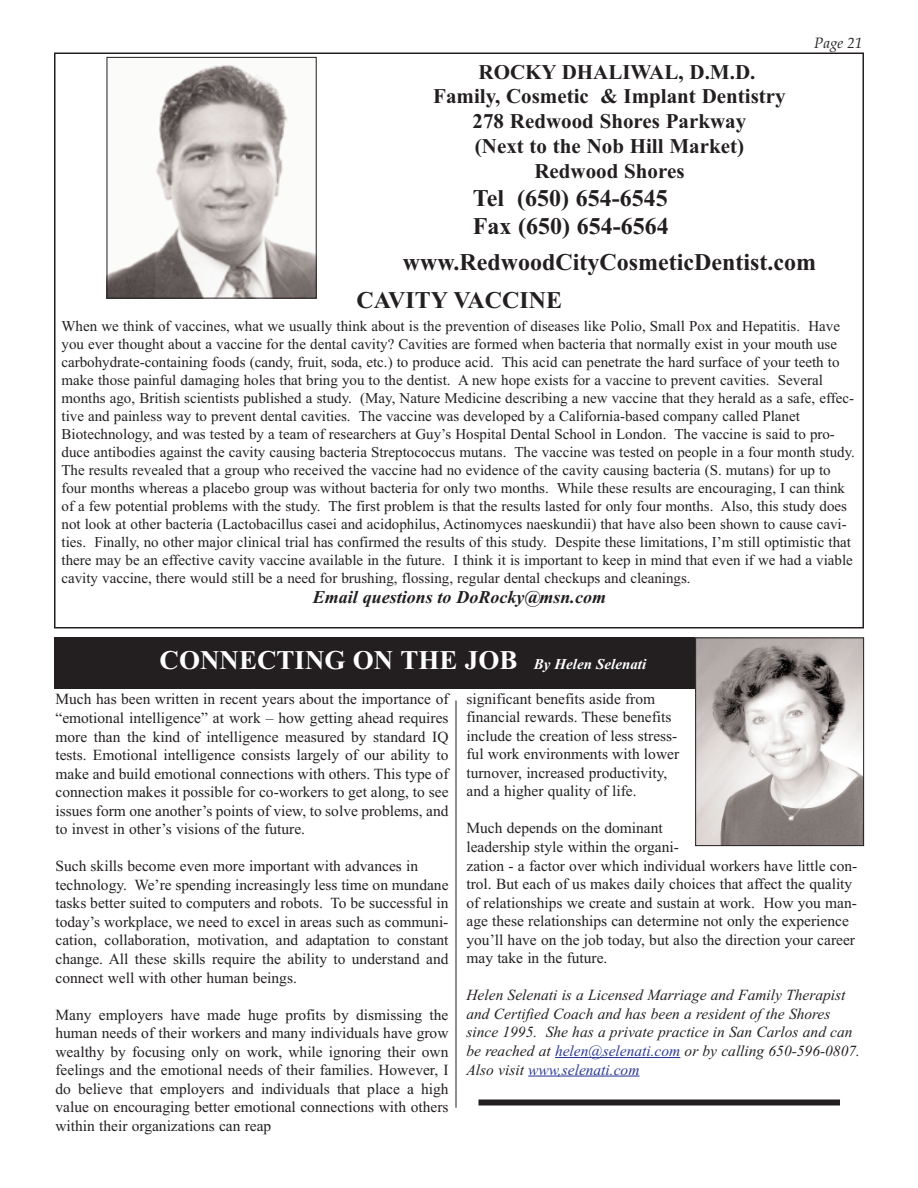
<style>
.page{position:relative;width:918px;height:1188px;background:#fff}
.page>*{position:absolute;margin:0;border:0;box-sizing:border-box;transform-origin:0 0}
.t1{font:700 27px "Times New Roman";color:#fff}
.t2{font:700 24px/28.8px "Times New Roman";color:#231f20}
.t3{font:700 21px/25.2px "Times New Roman";color:#231f20}
.t4{font:italic 700 18px "Times New Roman";color:#231f20}
.t5{font:15.45px/18.6px "Times New Roman";color:#231f20}
.t6{font:italic 15.45px/18.6px "Times New Roman";color:#231f20}
.t7{font:15px/18px "Times New Roman";color:#231f20}
.t8{font:italic 15px "Palatino";color:#231f20}
.s1{font-style:italic;font-size:15px}
.s2{color:#293795}
</style>
<div class="page">
<div style="left:54px;top:637px;width:810px;height:51px;background:#231f20"></div>
<hr style="left:555px;top:1057px;width:125px;height:1px;background:#293795">
<hr style="left:528px;top:1076px;width:31px;height:1px;background:#293795">
<hr style="left:558px;top:1076px;width:82px;height:1px;background:#293795">
<img style="left:697px;top:640px;width:165px;height:204px">
<div style="left:695px;top:638px;width:169px;height:208px;border:1px solid #231f20"></div>
<hr style="left:456px;top:700px;width:1px;height:408px;background:#231f20">
<div style="left:478px;top:1100px;width:362px;height:6px;background:#231f20"></div>
<img style="left:109px;top:65px;width:206px;height:232px">
<div style="left:107px;top:57px;width:210px;height:242px;border:1px solid #231f20"></div>
<p class="t8" style="left:814px;top:35px;width:50px">Page 21</p>
<h3 class="t3" style="left:433px;top:60px;width:354px;line-height:23.2px;text-indent:45px">ROCKY DHALIWAL, D.M.D.<br>Family, Cosmetic &amp; Implant Dentistry</h3>
<h3 class="t3" style="left:473px;top:108px;width:275px;text-align:center">278 Redwood Shores Parkway (Next to the Nob Hill Market)<br>Redwood Shores</h3>
<h2 class="t2" style="left:473px;top:183px;width:197px">Tel (650) 654-6545<br>Fax (650) 654-6564</h2>
<h2 class="t2" style="left:356px;top:243px;width:461px;line-height:38px;text-indent:46px">www.RedwoodCityCosmeticDentist.com<br>CAVITY VACCINE</h2>
<p class="t7" style="left:61px;top:317px;width:795px">When we think of vaccines, what we usually think about is the prevention of diseases like Polio, Small Pox and Hepatitis. Have you ever thought about a vaccine for the dental cavity? Cavities are formed when bacteria that normally exist in your mouth use carbohydrate-containing foods (candy, fruit, soda, etc.) to produce acid. This acid can penetrate the hard surface of your teeth to make those painful damaging holes that bring you to the dentist. A new hope exists for a vaccine to prevent cavities. Several months ago, British scientists published a study. (May, Nature Medicine describing a new vaccine that they herald as a safe, effec&shy;tive and painless way to prevent dental cavities. The vaccine was developed by a California-based company called Planet Biotechnology, and was tested by a team of researchers at Guy’s Hospital Dental School in London. The vaccine is said to pro&shy;duce antibodies against the cavity causing bacteria Streptococcus mutans. The vaccine was tested on people in a four month study.<br>The results revealed that a group who received the vaccine had no evidence of the cavity causing bacteria (S. mutans) for up to four months whereas a placebo group was without bacteria for only two months. While these results are encouraging, I can think of a few potential problems with the study. The first problem is that the results lasted for only four months. Also, this study does not look at other bacteria (Lactobacillus casei and acidophilus, Actinomyces naeskundii) that have also been shown to cause cavi&shy;ties. Finally, no other major clinical trial has confirmed the results of this study. Despite these limitations, I’m still optimistic that there may be an effective cavity vaccine available in the future. I think it is important to keep in mind that even if we had a viable cavity vaccine, there would still be a need for brushing, flossing, regular dental checkups and cleanings.</p>
<p class="t4" style="left:313px;top:586px;width:295px">Email questions to DoRocky@msn.com</p>
<h1 class="t1" style="left:160px;top:644px;width:488px">CONNECTING ON THE JOB <span class="s1">By Helen Selenati</span></h1>
<p class="t5" style="left:56px;top:690px;width:395px;text-align:justify">Much has been written in recent years about the importance of “emotional intelligence” at work – how getting ahead requires more than the kind of intelligence measured by standard IQ tests. Emotional intelligence consists largely of our ability to make and build emotional connections with others. This type of connection makes it possible for co-workers to get along, to see issues form one another’s points of view, to solve problems, and to invest in other’s visions of the future.</p>
<p class="t5" style="left:55px;top:857px;width:395px">Such skills become even more important with advances in technology. We’re spending increasingly less time on mundane tasks better suited to computers and robots. To be successful in today’s workplace, we need to excel in areas such as communi&shy;cation, collaboration, motivation, and adaptation to constant change. All these skills require the ability to understand and connect well with other human beings.</p>
<p class="t5" style="left:55px;top:1005px;width:395px;text-align:justify">Many employers have made huge profits by dismissing the human needs of their workers and many individuals have grow wealthy by focusing only on work, while ignoring their own feelings and the emotional needs of their families. However, I do believe that employers and individuals that place a high value on encouraging better emotional connections with others within their organizations can reap</p>
<p class="t5" style="left:466px;top:689px;width:214px">significant benefits aside from financial rewards. These benefits include the creation of less stress&shy;ful work environments with lower turnover, increased productivity, and a higher quality of life.</p>
<p class="t5" style="left:466px;top:819px;width:392px">Much depends on the dominant<br>leadership style within the organi-<br>zation - a factor over which individual workers have little con&shy;trol. But each of us makes daily choices that affect the quality of relationships we create and sustain at work. How you man&shy;age these relationships can determine not only the experience you’ll have on the job today, but also the direction your career may take in the future.</p>
<p class="t6" style="left:466px;top:986px;width:395px">Helen Selenati is a Licensed Marriage and Family Therapist and Certified Coach and has been a resident of the Shores since 1995. She has a private practice in San Carlos and can be reached at <span class="s2">helen@selenati.com</span> or by calling 650-596-0807.<br>Also visit <span class="s2">www.selenati.com</span></p>
</div>
